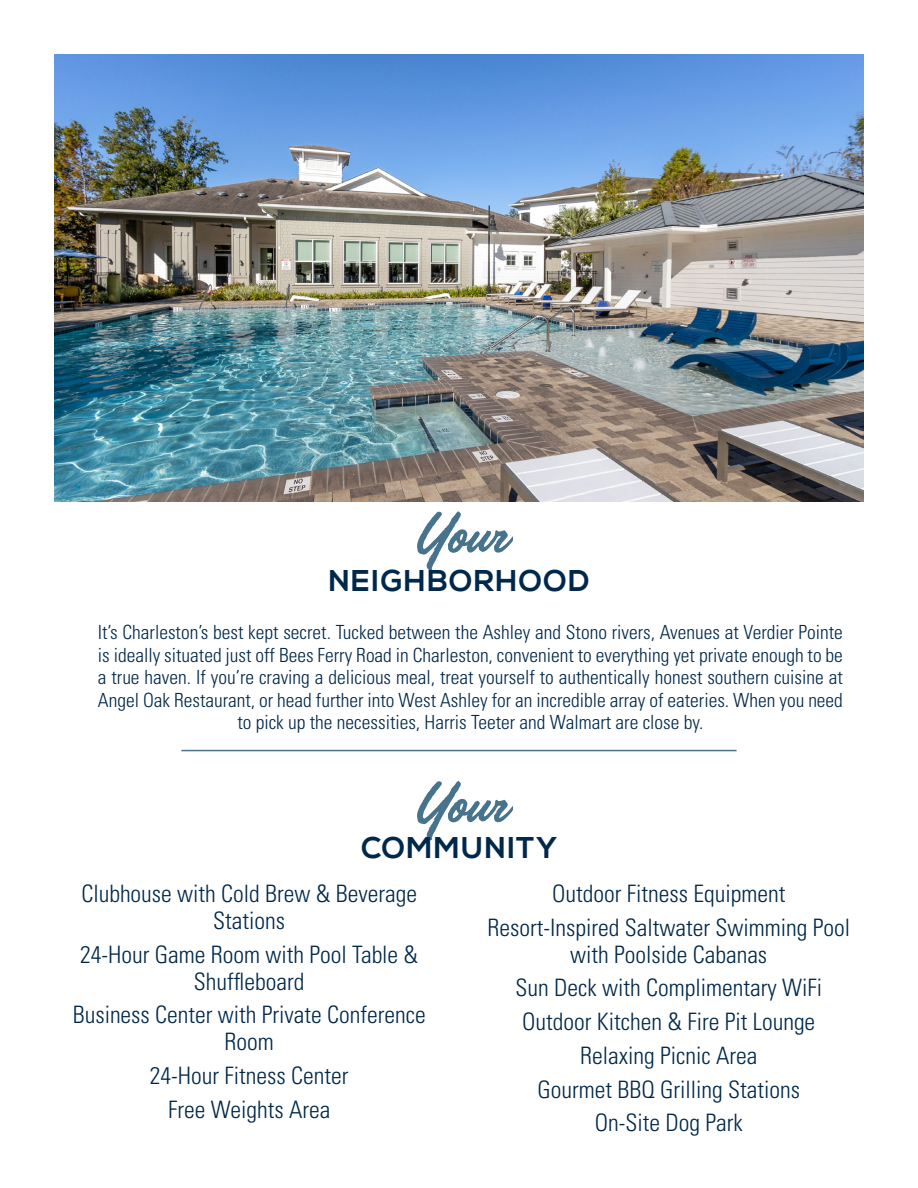
<style>
.page{position:relative;width:918px;height:1188px;background:#fff}
.page>*{position:absolute;margin:0;border:0;box-sizing:border-box;transform-origin:0 0}
.t1{font:66.6px "Handelson One";letter-spacing:-.01em;color:#47748c}
.t2{font:700 30px "Nexa";letter-spacing:.045em;color:#00284a}
.t3{font:300 condensed 24px/27px "Univers LT Std";color:#00284a;text-align:center}
.t4{font:300 condensed 19.5px/22.5px "Univers LT Std";color:#00284a;text-align:center}
</style>
<div class="page">
<img style="left:54px;top:54px;width:810px;height:447px">
<hr style="left:181px;top:750px;width:556px;height:1px;background:#47748c">
<p class="t1" style="left:413px;top:497px;width:93px">Your</p>
<p class="t2" style="left:328px;top:564px;width:263px">NEIGHBORHOOD</p>
<p class="t4" style="left:98px;top:621px;width:747px">It’s Charleston’s best kept secret. Tucked between the Ashley and Stono rivers, Avenues at Verdier Pointe is ideally situated just off Bees Ferry Road in Charleston, convenient to everything yet private enough to be a true haven. If you’re craving a delicious meal, treat yourself to authentically honest southern cuisine at Angel Oak Restaurant, or head further into West Ashley for an incredible array of eateries. When you need to pick up the necessities, Harris Teeter and Walmart are close by.</p>
<p class="t1" style="left:413px;top:767px;width:93px">Your</p>
<p class="t2" style="left:361px;top:830px;width:197px">COMMUNITY</p>
<p class="t3" style="left:81px;top:880px;width:337px">Clubhouse with Cold Brew &amp; Beverage<br>Stations</p>
<p class="t3" style="left:80px;top:941px;width:340px">24-Hour Game Room with Pool Table &amp;<br>Shuffleboard</p>
<p class="t3" style="left:73px;top:1001px;width:355px">Business Center with Private Conference<br>Room</p>
<p class="t3" style="left:150px;top:1062px;width:200px">24-Hour Fitness Center</p>
<p class="t3" style="left:168px;top:1096px;width:164px">Free Weights Area</p>
<p class="t3" style="left:552px;top:880px;width:235px">Outdoor Fitness Equipment</p>
<p class="t3" style="left:487px;top:914px;width:364px">Resort-Inspired Saltwater Swimming Pool with Poolside Cabanas</p>
<p class="t3" style="left:515px;top:974px;width:308px">Sun Deck with Complimentary WiFi</p>
<p class="t3" style="left:522px;top:1008px;width:295px">Outdoor Kitchen &amp; Fire Pit Lounge</p>
<p class="t3" style="left:580px;top:1042px;width:179px">Relaxing Picnic Area</p>
<p class="t3" style="left:537px;top:1076px;width:264px">Gourmet BBQ Grilling Stations</p>
<p class="t3" style="left:595px;top:1109px;width:149px">On-Site Dog Park</p>
</div>
